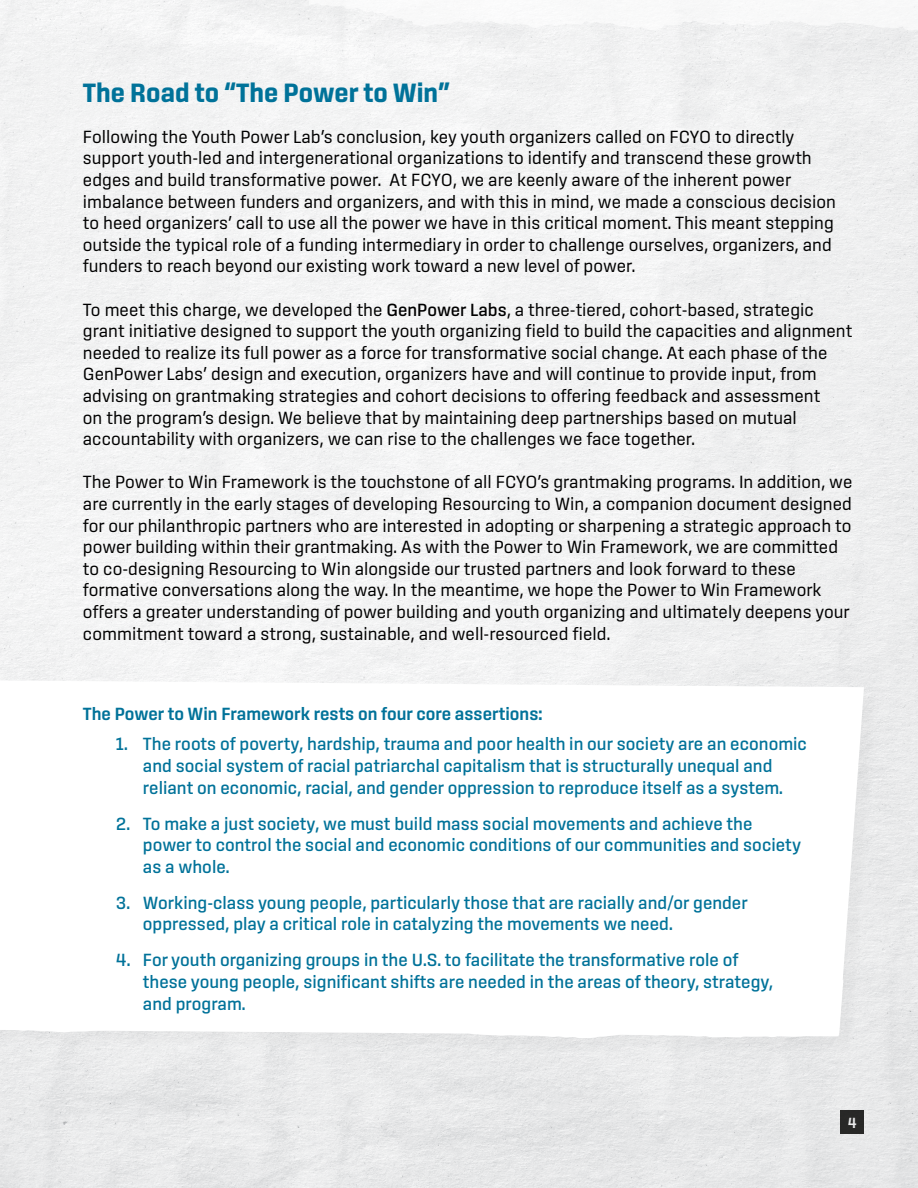
<style>
.page{position:relative;width:918px;height:1188px;background:#fff}
.page>*{position:absolute;margin:0;border:0;box-sizing:border-box;transform-origin:0 0}
.t1{font:700 27px "Sinter";color:#007299}
.t2{font:18px/21.6px "Sinter";color:#000}
.t3{font:500 18px/21.6px "Sinter";color:#007299}
.t4{font:600 18px "Sinter";color:#007299}
.t5{font:600 15px "Sinter";color:#fff}
.s1{font-weight:500}
</style>
<div class="page">
<img style="left:0;top:0;width:918px;height:1188px">
<svg style="left:309px;top:0;width:609px;height:34px"></svg>
<div style="left:0;top:683px;width:883px;height:374px;background:#e8e9e9"></div>
<div style="left:0;top:680px;width:864px;height:353px;background:#fff"></div>
<div style="left:0;top:972px;width:843px;height:66px;background:#fff"></div>
<h1 class="t1" style="left:83px;top:77px;width:369px">The Road to “The Power to Win”</h1>
<p class="t2" style="left:83px;top:125px;width:755px">Following the Youth Power Lab’s conclusion, key youth organizers called on FCYO to directly support youth-led and intergenerational organizations to identify and transcend these growth edges and build transformative power. At FCYO, we are keenly aware of the inherent power imbalance between funders and organizers, and with this in mind, we made a conscious decision to heed organizers’ call to use all the power we have in this critical moment. This meant stepping outside the typical role of a funding intermediary in order to challenge ourselves, organizers, and funders to reach beyond our existing work toward a new level of power.</p>
<p class="t2" style="left:83px;top:298px;width:771px">To meet this charge, we developed the <span class="s1">GenPower Labs</span>, a three-tiered, cohort-based, strategic grant initiative designed to support the youth organizing field to build the capacities and alignment needed to realize its full power as a force for transformative social change. At each phase of the GenPower Labs’ design and execution, organizers have and will continue to provide input, from advising on grantmaking strategies and cohort decisions to offering feedback and assessment<br>on the program’s design. We believe that by maintaining deep partnerships based on mutual accountability with organizers, we can rise to the challenges we face together.</p>
<p class="t2" style="left:83px;top:471px;width:771px">The Power to Win Framework is the touchstone of all FCYO’s grantmaking programs. In addition, we are currently in the early stages of developing Resourcing to Win, a companion document designed for our philanthropic partners who are interested in adopting or sharpening a strategic approach to power building within their grantmaking. As with the Power to Win Framework, we are committed to co-designing Resourcing to Win alongside our trusted partners and look forward to these formative conversations along the way. In the meantime, we hope the Power to Win Framework offers a greater understanding of power building and youth organizing and ultimately deepens your commitment toward a strong, sustainable, and well-resourced field.</p>
<p class="t4" style="left:83px;top:703px;width:461px">The Power to Win Framework rests on four core assertions:</p>
<p class="t3" style="left:116px;top:733px;width:693px;text-align:center">1. The roots of poverty, hardship, trauma and poor health in our society are an economic and social system of racial patriarchal capitalism that is structurally unequal and<br>reliant on economic, racial, and gender oppression to reproduce itself as a system.</p>
<p class="t3" style="left:143px;top:812px;width:660px;text-indent:-27px">2. To make a just society, we must build mass social movements and achieve the power to control the social and economic conditions of our communities and society as a whole.</p>
<p class="t3" style="left:143px;top:891px;width:606px;text-indent:-27px">3. Working-class young people, particularly those that are racially and/or gender oppressed, play a critical role in catalyzing the movements we need.</p>
<p class="t3" style="left:143px;top:949px;width:632px;text-indent:-27px">4. For youth organizing groups in the U.S. to facilitate the transformative role of these young people, significant shifts are needed in the areas of theory, strategy, and program.</p>
<p class="t5" style="left:848px;top:1114px;width:10px">4</p>
</div>
